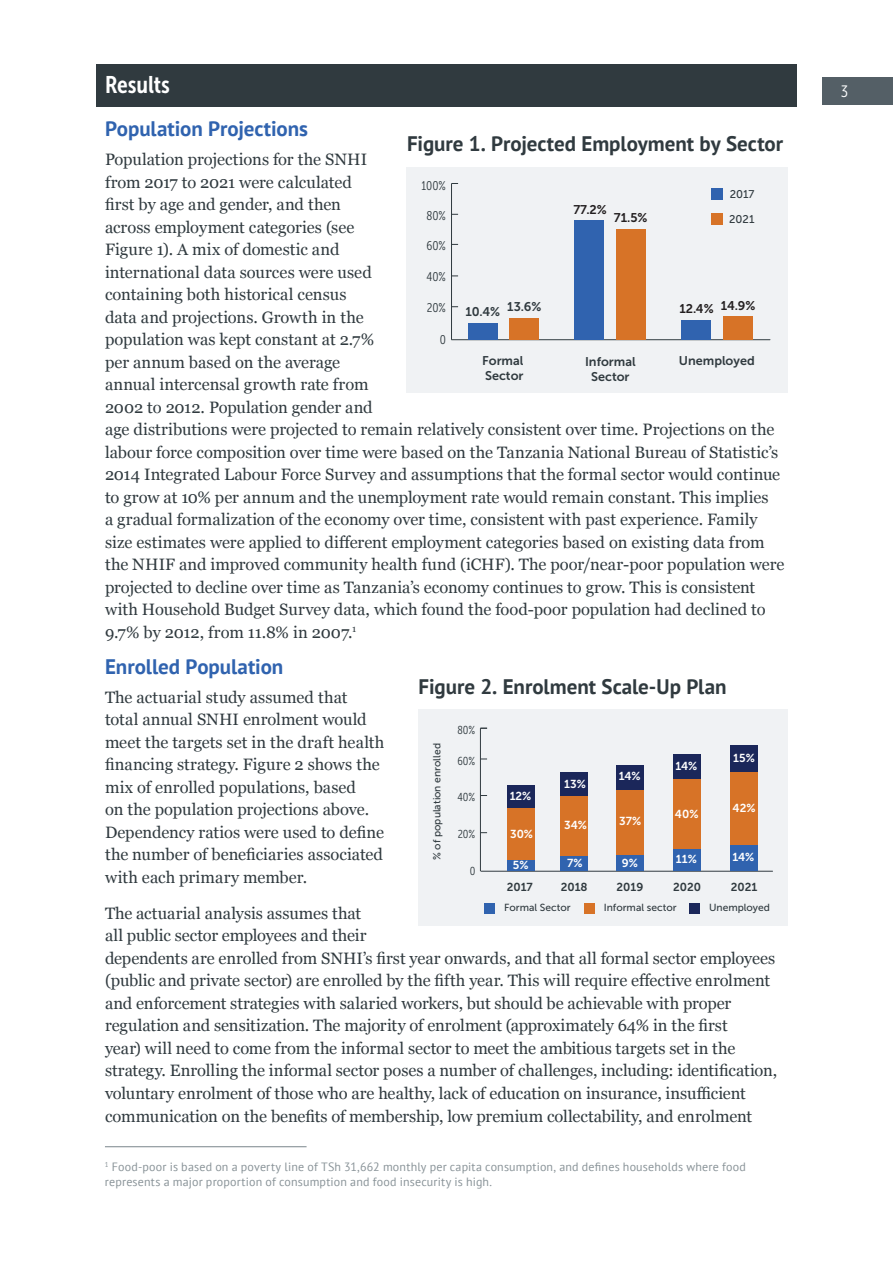
<style>
.page{position:relative;width:893px;height:1263px;background:#fff}
.page>*{position:absolute;margin:0;border:0;box-sizing:border-box;transform-origin:0 0}
.t1{font:24px "Museo Sans Cond 700";letter-spacing:-.005em;color:#fff}
.t2{font:700 21px "PT Sans";color:#303a3f}
.t3{font:700 21px "PT Sans";letter-spacing:-.005em;color:#3063af}
.t4{font:16.5px/22.5px "Georgia";letter-spacing:-.005em;color:#303a3f}
.t5{font:16.5px "Museo Sans Cond 300";color:#fff}
.t6{font:12.6px/15.1px "Museo Sans 700";color:#303a3f}
.t7{font:12.6px "Museo Sans 700";color:#231f20}
.t8{font:12.6px "Museo Sans Cond 300";color:#303a3f}
.t9{font:12px/15px "PT Sans";letter-spacing:.015em;color:#899398}
.t10{font:11.55px "Museo Sans 700";color:#fff}
.t11{font:11.55px "Museo Sans 700";color:#303a3f}
.t12{font:11.55px "Museo Sans Cond 300";color:#303a3f}
.t13{font:11.25px "Museo Sans 500";color:#303a3f}
.t14{font:10.2px "Museo Sans 500";color:#303a3f}
</style>
<div class="page">
<div style="left:96px;top:64px;width:701px;height:42px;background:#303a3f"></div>
<div style="left:407px;top:167px;width:381px;height:226px;background:#f0f2f4"></div>
<hr style="left:452px;top:339px;width:318px;height:1px;background:#303a3f">
<hr style="left:451px;top:183px;width:1px;height:157px;background:#303a3f">
<div style="left:468px;top:323px;width:30px;height:16px;background:#3063af"></div>
<div style="left:509px;top:318px;width:30px;height:21px;background:#d77327"></div>
<div style="left:574px;top:220px;width:30px;height:119px;background:#3063af"></div>
<div style="left:616px;top:229px;width:30px;height:110px;background:#d77327"></div>
<div style="left:681px;top:320px;width:30px;height:19px;background:#3063af"></div>
<div style="left:723px;top:316px;width:30px;height:23px;background:#d77327"></div>
<div style="left:712px;top:188px;width:11px;height:11px;background:#3063af"></div>
<div style="left:712px;top:213px;width:11px;height:11px;background:#d77327"></div>
<hr style="left:105px;top:1146px;width:202px;height:1px;background:#899398">
<div style="left:823px;top:78px;width:70px;height:27px;background:#545f66"></div>
<div style="left:419px;top:710px;width:369px;height:216px;background:#f0f2f4"></div>
<hr style="left:481px;top:871px;width:291px;height:1px;background:#303a3f">
<hr style="left:480px;top:728px;width:1px;height:143px;background:#303a3f">
<div style="left:673px;top:849px;width:27px;height:22px;background:#3063af"></div>
<div style="left:730px;top:845px;width:27px;height:26px;background:#3063af"></div>
<div style="left:730px;top:745px;width:27px;height:27px;background:#1b275a"></div>
<div style="left:673px;top:754px;width:27px;height:25px;background:#1b275a"></div>
<div style="left:730px;top:772px;width:27px;height:73px;background:#d77327"></div>
<div style="left:673px;top:779px;width:27px;height:70px;background:#d77327"></div>
<div style="left:617px;top:855px;width:27px;height:16px;background:#3063af"></div>
<div style="left:617px;top:765px;width:27px;height:25px;background:#1b275a"></div>
<div style="left:617px;top:790px;width:27px;height:65px;background:#d77327"></div>
<div style="left:561px;top:856px;width:27px;height:15px;background:#3063af"></div>
<div style="left:561px;top:772px;width:27px;height:25px;background:#1b275a"></div>
<div style="left:561px;top:797px;width:27px;height:59px;background:#d77327"></div>
<div style="left:507px;top:860px;width:27px;height:11px;background:#3063af"></div>
<div style="left:507px;top:785px;width:27px;height:23px;background:#1b275a"></div>
<div style="left:507px;top:808px;width:27px;height:52px;background:#d77327"></div>
<div style="left:584px;top:903px;width:11px;height:10px;background:#d77327"></div>
<div style="left:485px;top:903px;width:10px;height:10px;background:#3063af"></div>
<div style="left:689px;top:903px;width:11px;height:10px;background:#1b275a"></div>
<h1 class="t1" style="left:105px;top:71px;width:66px">Results</h1>
<h2 class="t3" style="left:105px;top:115px;width:205px">Population Projections</h2>
<p class="t4" style="left:105px;top:147px;width:271px">Population projections for the SNHI from 2017 to 2021 were calculated first by age and gender, and then across employment categories (see Figure 1). A mix of domestic and international data sources were used containing both historical census data and projections. Growth in the population was kept constant at 2.7% per annum based on the average annual intercensal growth rate from 2002 to 2012. Population gender and</p>
<p class="t4" style="left:105px;top:417px;width:681px">age distributions were projected to remain relatively consistent over time. Projections on the labour force composition over time were based on the Tanzania National Bureau of Statistic’s 2014 Integrated Labour Force Survey and assumptions that the formal sector would continue to grow at 10% per annum and the unemployment rate would remain constant. This implies<br>a gradual formalization of the economy over time, consistent with past experience. Family size estimates were applied to different employment categories based on existing data from the NHIF and improved community health fund (iCHF). The poor/near-poor population were projected to decline over time as Tanzania’s economy continues to grow. This is consistent with Household Budget Survey data, which found the food-poor population had declined to 9.7% by 2012, from 11.8% in 2007.<sup>1</sup></p>
<p class="t2" style="left:407px;top:130px;width:378px">Figure 1. Projected Employment by Sector</p>
<p class="t8" style="left:421px;top:178px;width:26px">100%</p>
<p class="t13" style="left:730px;top:188px;width:26px">2017</p>
<p class="t7" style="left:573px;top:202px;width:35px">77.2%</p>
<p class="t8" style="left:426px;top:209px;width:21px">80%</p>
<p class="t7" style="left:614px;top:211px;width:35px">71.5%</p>
<p class="t13" style="left:729px;top:213px;width:27px">2021</p>
<p class="t8" style="left:426px;top:239px;width:21px">60%</p>
<p class="t8" style="left:426px;top:270px;width:21px">40%</p>
<p class="t7" style="left:679px;top:300px;width:78px">12.4% 14.9%</p>
<p class="t6" style="left:465px;top:302px;width:78px">10.4% 13.6%</p>
<p class="t8" style="left:427px;top:301px;width:21px">20%</p>
<p class="t8" style="left:440px;top:333px;width:8px">0</p>
<p class="t6" style="left:482px;top:353px;width:43px">Formal<br>Sector</p>
<p class="t6" style="left:585px;top:354px;width:52px;text-align:center">Informal<br>Sector</p>
<p class="t6" style="left:679px;top:353px;width:77px">Unemployed</p>
<h2 class="t3" style="left:105px;top:652px;width:180px">Enrolled Population</h2>
<p class="t4" style="left:105px;top:685px;width:281px">The actuarial study assumed that total annual SNHI enrolment would meet the targets set in the draft health financing strategy. Figure 2 shows the mix of enrolled populations, based<br>on the population projections above.<br>Dependency ratios were used to define the number of beneficiaries associated with each primary member.</p>
<p class="t4" style="left:105px;top:901px;width:263px">The actuarial analysis assumes that all public sector employees and their</p>
<p class="t4" style="left:105px;top:946px;width:674px">dependents are enrolled from SNHI’s first year onwards, and that all formal sector employees (public and private sector) are enrolled by the fifth year. This will require effective enrolment and enforcement strategies with salaried workers, but should be achievable with proper regulation and sensitization. The majority of enrolment (approximately 64% in the first<br>year) will need to come from the informal sector to meet the ambitious targets set in the strategy. Enrolling the informal sector poses a number of challenges, including: identification, voluntary enrolment of those who are healthy, lack of education on insurance, insufficient communication on the benefits of membership, low premium collectability, and enrolment</p>
<p class="t9" style="left:105px;top:1159px;width:642px"><sup>1</sup> Food-poor is based on a poverty line of TSh 31,662 monthly per capita consumption, and defines households where food represents a major proportion of consumption and food insecurity is high.</p>
<p class="t2" style="left:419px;top:673px;width:309px">Figure 2. Enrolment Scale-Up Plan</p>
<p class="t12" style="left:457px;top:723px;width:19px">80%</p>
<p class="t14" style="left:431px;top:860px;width:118px;rotate:-90deg">% of population enrolled</p>
<p class="t10" style="left:733px;top:751px;width:23px">15%</p>
<p class="t12" style="left:457px;top:754px;width:19px">60%</p>
<p class="t10" style="left:675px;top:760px;width:24px">14%</p>
<p class="t10" style="left:675px;top:808px;width:25px">40%</p>
<p class="t10" style="left:676px;top:853px;width:22px">11%</p>
<p class="t10" style="left:619px;top:770px;width:24px">14%</p>
<p class="t10" style="left:619px;top:815px;width:24px">37%</p>
<p class="t10" style="left:622px;top:856px;width:18px">9%</p>
<p class="t10" style="left:564px;top:777px;width:23px">13%</p>
<p class="t10" style="left:564px;top:819px;width:24px">34%</p>
<p class="t10" style="left:567px;top:857px;width:17px">7%</p>
<p class="t10" style="left:510px;top:789px;width:23px">12%</p>
<p class="t10" style="left:510px;top:827px;width:25px">30%</p>
<p class="t10" style="left:513px;top:859px;width:17px">5%</p>
<p class="t12" style="left:457px;top:790px;width:19px">40%</p>
<p class="t10" style="left:733px;top:802px;width:24px">42%</p>
<p class="t12" style="left:458px;top:827px;width:19px">20%</p>
<p class="t12" style="left:470px;top:865px;width:7px">0</p>
<p class="t10" style="left:732px;top:851px;width:24px">14%</p>
<p class="t11" style="left:507px;top:881px;width:28px">2017</p>
<p class="t11" style="left:561px;top:881px;width:28px">2018</p>
<p class="t11" style="left:617px;top:881px;width:28px">2019</p>
<p class="t11" style="left:673px;top:881px;width:29px">2020</p>
<p class="t11" style="left:731px;top:881px;width:28px">2021</p>
<p class="t14" style="left:504px;top:902px;width:68px">Formal Sector</p>
<p class="t14" style="left:604px;top:902px;width:74px">Informal sector</p>
<p class="t14" style="left:709px;top:902px;width:63px">Unemployed</p>
<p class="t5" style="left:841px;top:83px;width:9px">3</p>
</div>
